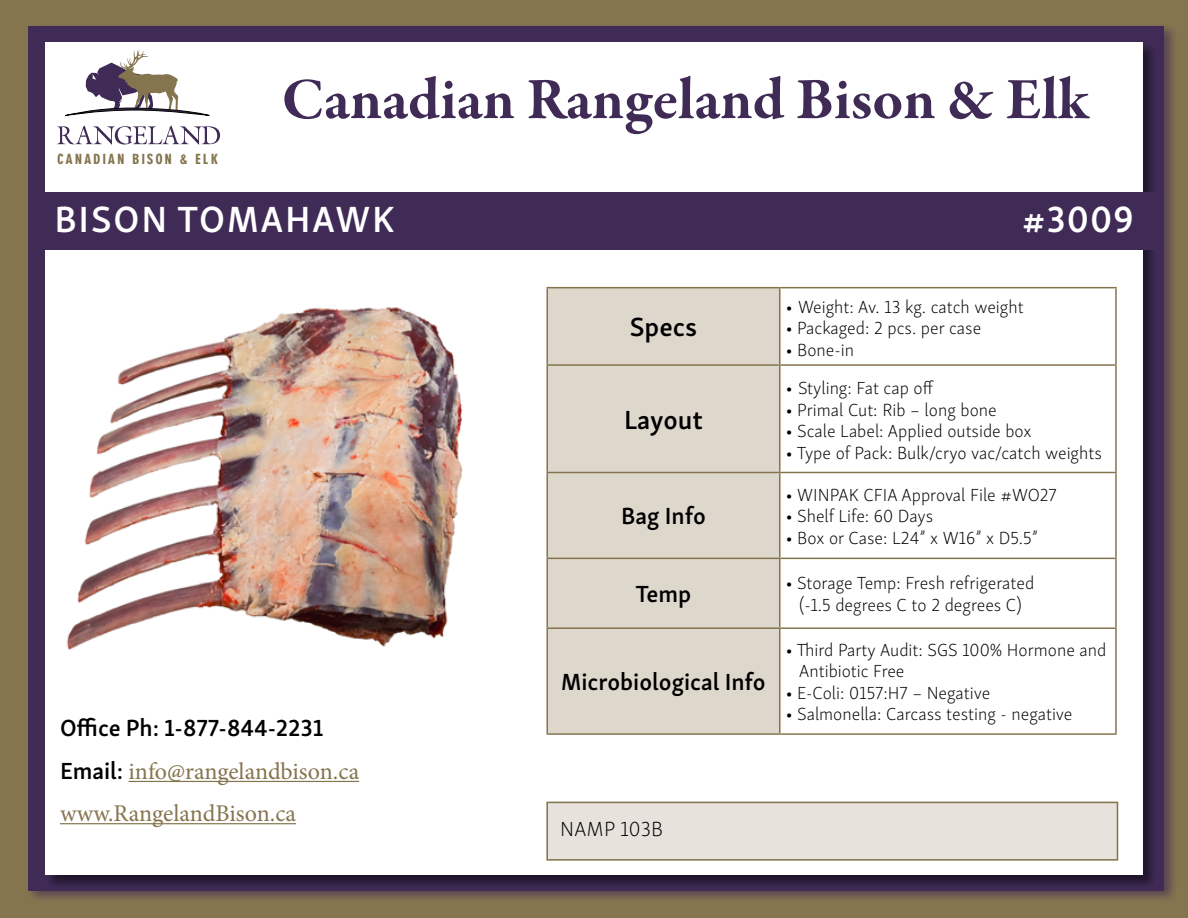
<style>
.page{position:relative;width:1188px;height:918px;background:#85754f}
.page>*{position:absolute;margin:0;border:0;box-sizing:border-box;transform-origin:0 0}
.t1{font:700 60px "Garamond Premr Pro";color:#3f2b56}
.t2{font:600 37.5px "Skolar Sans Latn";letter-spacing:.05em;color:#fff}
.t3{font:600 27px "Skolar Sans Latn";color:#000}
.t4{font:600 24px "Skolar Sans Latn";color:#000}
.t5{font:24px/42.3px "Minion Pro";letter-spacing:-.005em;color:#85754f}
.t6{font:21px "Skolar Sans El";letter-spacing:.015em;color:#000}
.t7{font:18px/21.6px "Skolar Sans El";color:#000;text-align:center}
.t8{font:900 15.3px "Neuzeit Gro Ext";letter-spacing:.12em;color:#85754e}
.s1{font-family:"Skolar Sans Latn";font-weight:600;color:#000}
</style>
<div class="page">
<div style="left:27px;top:22px;width:1152px;height:881px;background:#3f2b56;opacity:.65"></div>
<div style="left:28px;top:27px;width:1135px;height:864px;background:#3f2b56"></div>
<div style="left:45px;top:42px;width:1111px;height:848px;background:#000;opacity:.5"></div>
<div style="left:45px;top:43px;width:1098px;height:832px;background:#fff"></div>
<svg style="left:57px;top:125px;width:163px;height:20px"></svg>
<svg style="left:65px;top:49px;width:144px;height:67px"></svg>
<hr style="left:128px;top:781px;width:231px;height:1px;background:#85754f">
<hr style="left:60px;top:823px;width:236px;height:1px;background:#85754f">
<div style="left:28px;top:193px;width:1135px;height:57px;background:#3f2b56"></div>
<img style="left:66px;top:307px;width:397px;height:343px">
<div style="left:548px;top:288px;width:231px;height:445px;background:#ddd7cc"></div>
<hr style="left:546px;top:287px;width:234px;height:1px;background:#85754f">
<hr style="left:546px;top:288px;width:2px;height:76px;background:#85754f">
<hr style="left:780px;top:287px;width:337px;height:1px;background:#85754f">
<hr style="left:779px;top:288px;width:2px;height:76px;background:#85754f">
<hr style="left:1115px;top:288px;width:2px;height:76px;background:#85754f">
<hr style="left:546px;top:364px;width:234px;height:2px;background:#85754f">
<hr style="left:546px;top:366px;width:2px;height:106px;background:#85754f">
<hr style="left:780px;top:364px;width:337px;height:2px;background:#85754f">
<hr style="left:779px;top:366px;width:2px;height:106px;background:#85754f">
<hr style="left:1115px;top:366px;width:2px;height:106px;background:#85754f">
<hr style="left:546px;top:472px;width:234px;height:1px;background:#85754f">
<hr style="left:546px;top:473px;width:2px;height:85px;background:#85754f">
<hr style="left:780px;top:472px;width:337px;height:1px;background:#85754f">
<hr style="left:779px;top:473px;width:2px;height:85px;background:#85754f">
<hr style="left:1115px;top:473px;width:2px;height:85px;background:#85754f">
<hr style="left:546px;top:558px;width:234px;height:1px;background:#85754f">
<hr style="left:546px;top:559px;width:2px;height:68px;background:#85754f">
<hr style="left:780px;top:558px;width:337px;height:1px;background:#85754f">
<hr style="left:779px;top:559px;width:2px;height:68px;background:#85754f">
<hr style="left:1115px;top:559px;width:2px;height:68px;background:#85754f">
<hr style="left:546px;top:627px;width:234px;height:2px;background:#85754f">
<hr style="left:546px;top:629px;width:2px;height:104px;background:#85754f">
<hr style="left:780px;top:627px;width:337px;height:2px;background:#85754f">
<hr style="left:779px;top:629px;width:2px;height:104px;background:#85754f">
<hr style="left:1115px;top:629px;width:2px;height:104px;background:#85754f">
<hr style="left:546px;top:733px;width:234px;height:2px;background:#85754f">
<hr style="left:780px;top:733px;width:337px;height:2px;background:#85754f">
<div style="left:546px;top:802px;width:572px;height:59px;background:#e7e3dc"></div>
<div style="left:546px;top:802px;width:572px;height:59px;border:2px solid #85754f"></div>
<p class="t8" style="left:57px;top:150px;width:162px">CANADIAN BISON &amp; ELK</p>
<h1 class="t1" style="left:282px;top:62px;width:809px">Canadian Rangeland Bison &amp; Elk</h1>
<h2 class="t2" style="left:54px;top:189px;width:342px">BISON TOMAHAWK</h2>
<h2 class="t2" style="left:1022px;top:189px;width:113px">#3009</h2>
<h3 class="t3" style="left:630px;top:306px;width:69px">Specs</h3>
<h3 class="t3" style="left:624px;top:398px;width:80px">Layout</h3>
<h3 class="t4" style="left:621px;top:497px;width:86px">Bag Info</h3>
<p class="t7" style="left:786px;top:295px;width:239px">• Weight: Av. 13 kg. catch weight</p>
<p class="t7" style="left:786px;top:316px;width:197px">• Packaged: 2 pcs. per case</p>
<p class="t7" style="left:786px;top:338px;width:70px">• Bone-in</p>
<p class="t7" style="left:786px;top:376px;width:150px">• Styling: Fat cap off</p>
<p class="t7" style="left:786px;top:398px;width:212px">• Primal Cut: Rib – long bone</p>
<p class="t7" style="left:786px;top:419px;width:247px">• Scale Label: Applied outside box</p>
<p class="t7" style="left:786px;top:441px;width:318px">• Type of Pack: Bulk/cryo vac/catch weights</p>
<p class="t7" style="left:786px;top:483px;width:273px">• WINPAK CFIA Approval File #WO27</p>
<p class="t7" style="left:786px;top:504px;width:149px">• Shelf Life: 60 Days</p>
<p class="t7" style="left:786px;top:526px;width:254px">• Box or Case: L24” x W16” x D5.5”</p>
<h3 class="t4" style="left:60px;top:709px;width:265px">Office Ph: 1-877-844-2231</h3>
<h3 class="t5" style="left:60px;top:750px;width:301px"><span class="s1">Email:</span> info@rangelandbison.ca www.RangelandBison.ca</h3>
<h3 class="t4" style="left:636px;top:575px;width:57px">Temp</h3>
<p class="t7" style="left:786px;top:571px;width:250px">• Storage Temp: Fresh refrigerated (-1.5 degrees C to 2 degrees C)</p>
<h3 class="t4" style="left:561px;top:663px;width:206px">Microbiological Info</h3>
<p class="t7" style="left:799px;top:637px;width:309px;text-align:left;text-indent:-14px">• Third Party Audit: SGS 100% Hormone and<br>Antibiotic Free</p>
<p class="t7" style="left:786px;top:681px;width:206px">• E-Coli: 0157:H7 – Negative</p>
<p class="t7" style="left:786px;top:702px;width:288px">• Salmonella: Carcass testing - negative</p>
<p class="t6" style="left:560px;top:814px;width:104px">NAMP 103B</p>
</div>
